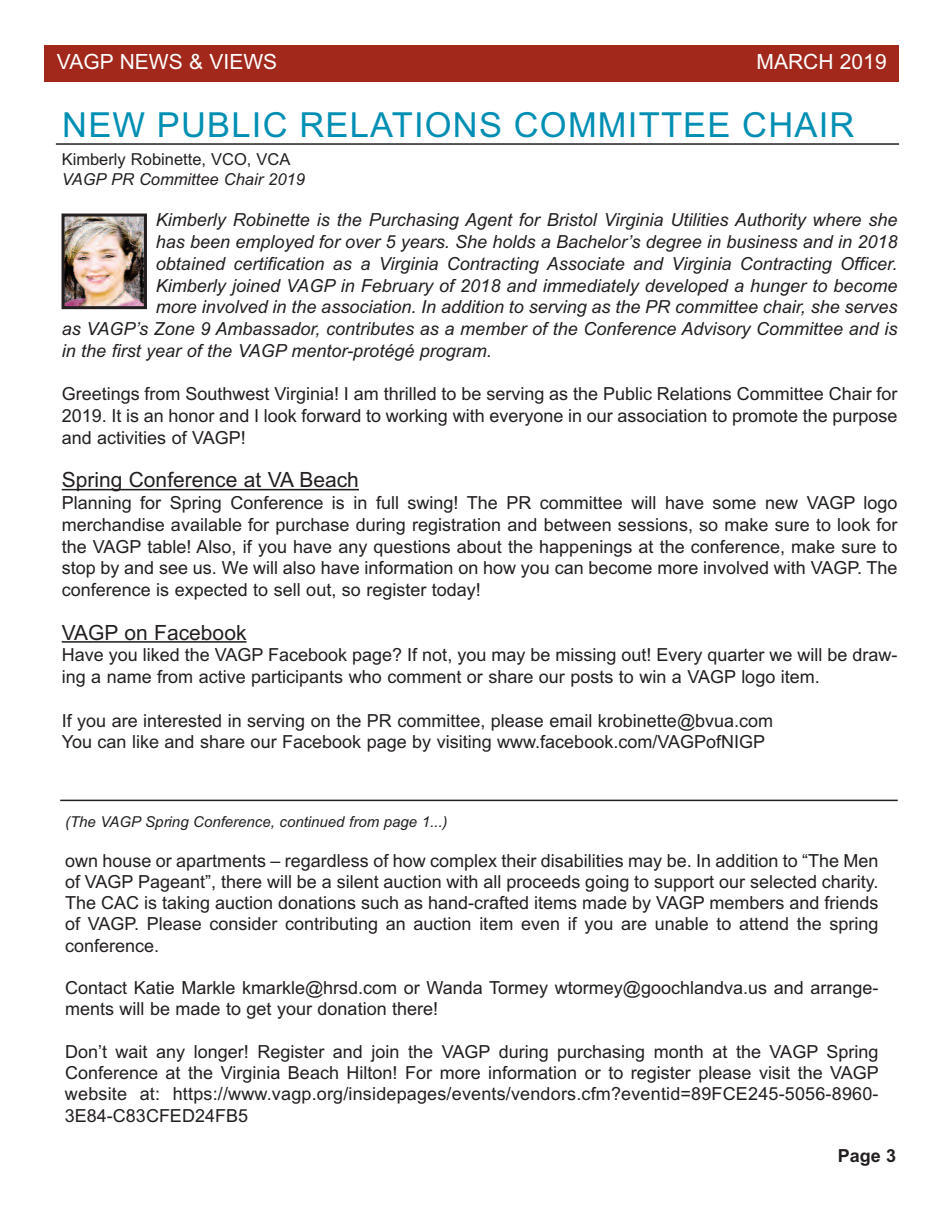
<style>
.page{position:relative;width:945px;height:1215px;background:#fff}
.page>*{position:absolute;margin:0;border:0;box-sizing:border-box;transform-origin:0 0}
.t1{font:34.5px "Arial";letter-spacing:.035em;color:#008fb3}
.t2{font:21px "Arial";color:#231f20}
.t3{font:21px "Arial";color:#fff}
.t4{font:18px/21.3px "Arial";color:#231f20;text-align:justify}
.t5{font:italic 18px "Arial";color:#231f20}
.t6{font:700 18px "Arial";color:#231f20}
.t7{font:16.5px "Arial";color:#231f20}
.t8{font:italic 16.5px "Arial";color:#231f20}
.t9{font:italic 15px "Arial";color:#231f20}
</style>
<div class="page">
<hr style="left:60px;top:800px;width:838px;height:1px;background:#231f20">
<hr style="left:62px;top:489px;width:297px;height:1px;background:#231f20">
<hr style="left:62px;top:641px;width:185px;height:2px;background:#231f20">
<hr style="left:56px;top:143px;width:843px;height:2px;background:#231f20">
<img style="left:66px;top:218px;width:77px;height:87px">
<div style="left:62px;top:214px;width:85px;height:95px;border:3px solid #231f20"></div>
<div style="left:45px;top:46px;width:854px;height:36px;background:#a1281b"></div>
<p class="t3" style="left:57px;top:50px;width:222px">VAGP NEWS &amp; VIEWS</p>
<p class="t3" style="left:757px;top:50px;width:132px">MARCH 2019</p>
<h1 class="t1" style="left:62px;top:105px;width:794px">NEW PUBLIC RELATIONS COMMITTEE CHAIR</h1>
<p class="t7" style="left:62px;top:150px;width:230px">Kimberly Robinette, VCO, VCA</p>
<p class="t8" style="left:62px;top:170px;width:245px">VAGP PR Committee Chair 2019</p>
<p class="t5" style="left:156px;top:210px;width:743px">Kimberly Robinette is the Purchasing Agent for Bristol Virginia Utilities Authority where she</p>
<p class="t5" style="left:156px;top:231px;width:743px">has been employed for over 5 years. She holds a Bachelor’s degree in business and in 2018</p>
<p class="t5" style="left:156px;top:253px;width:743px">obtained certification as a Virginia Contracting Associate and Virginia Contracting Officer.</p>
<p class="t5" style="left:156px;top:275px;width:743px">Kimberly joined VAGP in February of 2018 and immediately developed a hunger to become</p>
<p class="t5" style="left:156px;top:297px;width:743px">more involved in the association. In addition to serving as the PR committee chair, she serves</p>
<p class="t5" style="left:62px;top:318px;width:837px">as VAGP’s Zone 9 Ambassador, contributes as a member of the Conference Advisory Committee and is</p>
<p class="t5" style="left:62px;top:340px;width:432px">in the first year of the VAGP mentor-protégé program.</p>
<p class="t4" style="left:62px;top:383px;width:837px;line-height:21.8px">Greetings from Southwest Virginia! I am thrilled to be serving as the Public Relations Committee Chair for 2019. It is an honor and I look forward to working with everyone in our association to promote the purpose and activities of VAGP!</p>
<p class="t2" style="left:62px;top:468px;width:299px">Spring Conference at VA Beach</p>
<p class="t4" style="left:62px;top:492px;width:837px;line-height:21.8px">Planning for Spring Conference is in full swing! The PR committee will have some new VAGP logo merchandise available for purchase during registration and between sessions, so make sure to look for the VAGP table! Also, if you have any questions about the happenings at the conference, make sure to stop by and see us. We will also have information on how you can become more involved with VAGP. The conference is expected to sell out, so register today!</p>
<p class="t2" style="left:62px;top:620px;width:186px">VAGP on Facebook</p>
<p class="t4" style="left:62px;top:644px;width:837px;line-height:21.8px">Have you liked the VAGP Facebook page? If not, you may be missing out! Every quarter we will be draw&shy;ing a name from active participants who comment or share our posts to win a VAGP logo item.</p>
<p class="t4" style="left:62px;top:709px;width:713px;line-height:21.8px">If you are interested in serving on the PR committee, please email krobinette@bvua.com<br>You can like and share our Facebook page by visiting www.facebook.com/VAGPofNIGP</p>
<p class="t9" style="left:65px;top:813px;width:384px">(The VAGP Spring Conference, continued from page 1...)</p>
<p class="t4" style="left:65px;top:850px;width:815px">own house or apartments – regardless of how complex their disabilities may be. In addition to “The Men of VAGP Pageant”, there will be a silent auction with all proceeds going to support our selected charity.<br>The CAC is taking auction donations such as hand-crafted items made by VAGP members and friends of VAGP. Please consider contributing an auction item even if you are unable to attend the spring conference.</p>
<p class="t4" style="left:65px;top:977px;width:815px">Contact Katie Markle kmarkle@hrsd.com or Wanda Tormey wtormey@goochlandva.us and arrange&shy;ments will be made to get your donation there!</p>
<p class="t4" style="left:65px;top:1041px;width:815px">Don’t wait any longer! Register and join the VAGP during purchasing month at the VAGP Spring Conference at the Virginia Beach Hilton! For more information or to register please visit the VAGP website at: https://www.vagp.org/insidepages/events/vendors.cfm?eventid=89FCE245-5056-8960- 3E84-C83CFED24FB5</p>
<p class="t6" style="left:838px;top:1145px;width:60px">Page 3</p>
</div>
